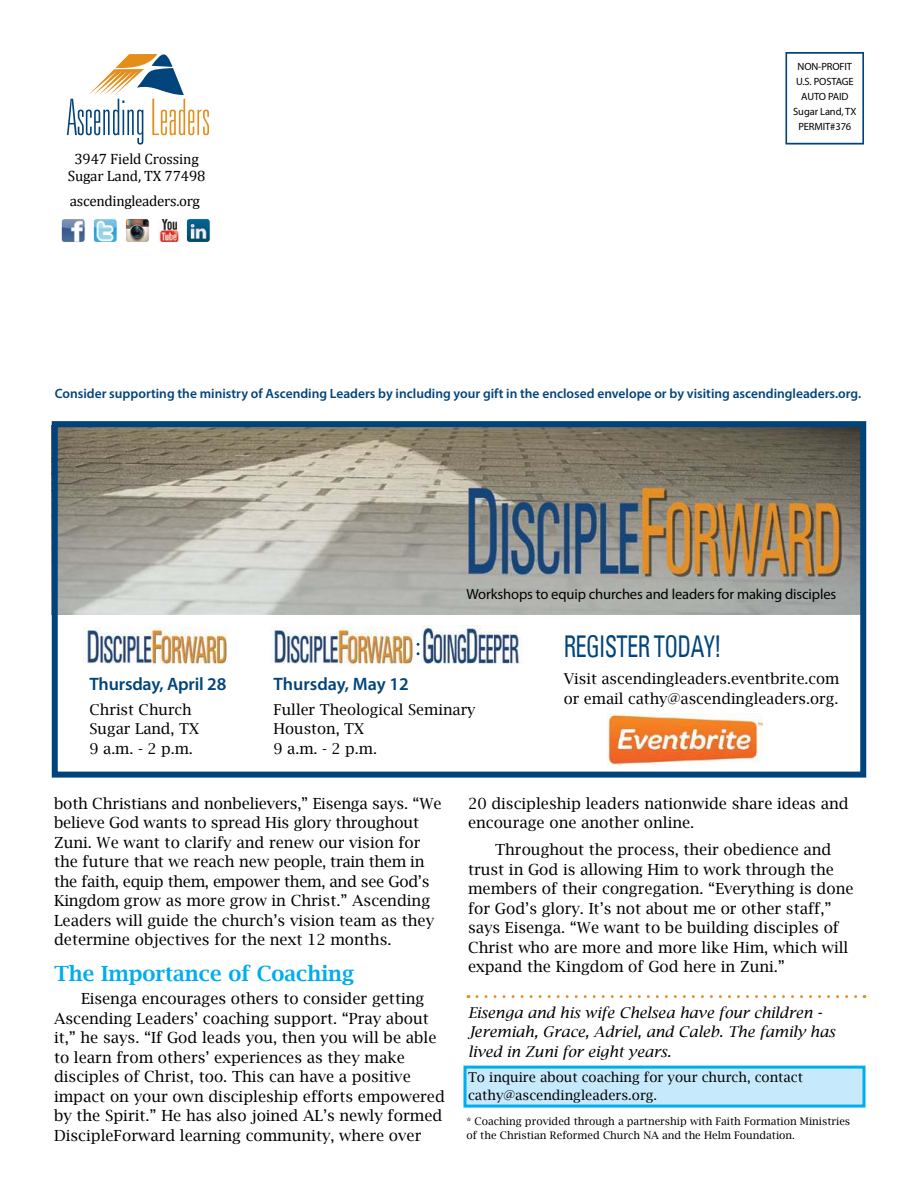
<style>
.page{position:relative;width:918px;height:1188px;background:#fff}
.page>*{position:absolute;margin:0;border:0;box-sizing:border-box;transform-origin:0 0}
.t1{font:30px "Univecon";letter-spacing:-.03em;color:#00447b;scale:.75 1}
.t2{font:600 21px "Lucida Bright";color:#00adef}
.t3{font:600 18px "Myriad Pro";letter-spacing:-.01em;color:#00447b}
.t4{font:15.3px/19.5px "Lucida Bright";color:#000}
.t5{font:15px/19.5px "Lucida Bright";color:#000}
.t6{font:italic 15px/19.5px "Lucida Bright";color:#000}
.t7{font:15px/16.5px "Cambria";letter-spacing:-.01em;color:#000;text-align:center}
.t8{font:14.7px "Myriad Pro";letter-spacing:-.01em;color:#000}
.t9{font:600 13.5px "Myriad Pro";color:#00447b}
.t10{font:13.5px/18px "Lucida Bright";color:#000}
.t11{font:10.5px/13.5px "Lucida Bright";color:#000}
.t12{font:10.5px/15px "Myriad Pro";letter-spacing:-.01em;color:#000;text-align:center}
</style>
<div class="page">
<img style="left:59px;top:428px;width:800px;height:187px">
<div style="left:464px;top:1066px;width:402px;height:42px;background:#c6eafb;border:3px solid #00adef"></div>
<svg style="left:785px;top:52px;width:79px;height:93px"></svg>
<svg style="left:67px;top:54px;width:142px;height:91px"></svg>
<img style="left:63px;top:220px;width:20px;height:21px">
<div style="left:61px;top:218px;width:24px;height:25px;border:1px solid #fff;border-radius:3px"></div>
<img style="left:95px;top:220px;width:21px;height:21px">
<div style="left:93px;top:218px;width:25px;height:25px;border:1px solid #fff;border-radius:3px"></div>
<img style="left:127px;top:220px;width:21px;height:21px">
<div style="left:125px;top:218px;width:25px;height:25px;border:1px solid #fff;border-radius:3px"></div>
<img style="left:159px;top:220px;width:20px;height:21px">
<div style="left:157px;top:218px;width:25px;height:25px;border:1px solid #fff;border-radius:3px"></div>
<img style="left:188px;top:220px;width:21px;height:21px">
<div style="left:186px;top:218px;width:25px;height:25px;border:1px solid #fff;border-radius:3px"></div>
<svg style="left:477px;top:995px;width:388px;height:3px"></svg>
<div style="left:52px;top:421px;width:814px;height:357px;border:6px solid #00447b"></div>
<img style="left:608px;top:714px;width:154px;height:51px">
<img style="left:84px;top:627px;width:144px;height:37px">
<img style="left:270px;top:627px;width:144px;height:37px">
<img style="left:421px;top:625px;width:99px;height:39px">
<p class="t7" style="left:68px;top:152px;width:139px">3947 Field Crossing<br>Sugar Land, TX 77498</p>
<p class="t7" style="left:70px;top:194px;width:132px">ascendingleaders.org</p>
<p class="t12" style="left:793px;top:60px;width:65px">NON-PROFIT<br>U.S. POSTAGE<br>AUTO PAID<br>Sugar Land, TX<br>PERMIT#376</p>
<p class="t9" style="left:55px;top:388px;width:808px">Consider supporting the ministry of Ascending Leaders by including your gift in the enclosed envelope or by visiting ascendingleaders.org.</p>
<p class="t3" style="left:90px;top:677px;width:138px">Thursday, April 28</p>
<p class="t5" style="left:90px;top:701px;width:111px">Christ Church<br>Sugar Land, TX<br>9 a.m. - 2 p.m.</p>
<p class="t8" style="left:466px;top:589px;width:371px">Workshops to equip churches and leaders for making disciples</p>
<p class="t3" style="left:274px;top:677px;width:137px">Thursday, May 12</p>
<p class="t5" style="left:274px;top:701px;width:203px">Fuller Theological Seminary<br>Houston, TX<br>9 a.m. - 2 p.m.</p>
<h1 class="t1" style="left:564px;top:629px;width:212px">REGISTER TODAY!</h1>
<p class="t5" style="left:564px;top:670px;width:277px">Visit ascendingleaders.eventbrite.com or email cathy@ascendingleaders.org.</p>
<p class="t4" style="left:54px;top:795px;width:389px">both Christians and nonbelievers,” Eisenga says. “We believe God wants to spread His glory throughout Zuni. We want to clarify and renew our vision for the future that we reach new people, train them in the faith, equip them, empower them, and see God’s Kingdom grow as more grow in Christ.” Ascending Leaders will guide the church’s vision team as they determine objectives for the next 12 months.</p>
<h2 class="t2" style="left:54px;top:965px;width:302px">The Importance of Coaching</h2>
<p class="t4" style="left:54px;top:990px;width:392px;text-indent:27px">Eisenga encourages others to consider getting Ascending Leaders’ coaching support. “Pray about it,” he says. “If God leads you, then you will be able to learn from others’ experiences as they make disciples of Christ, too. This can have a positive impact on your own discipleship efforts empowered by the Spirit.” He has also joined AL’s newly formed DiscipleForward learning community, where over</p>
<p class="t4" style="left:468px;top:795px;width:382px">20 discipleship leaders nationwide share ideas and encourage one another online.</p>
<p class="t4" style="left:468px;top:841px;width:387px;text-indent:27px">Throughout the process, their obedience and trust in God is allowing Him to work through the members of their congregation. “Everything is done for God’s glory. It’s not about me or other staff,” says Eisenga. “We want to be building disciples of Christ who are more and more like Him, which will expand the Kingdom of God here in Zuni.”</p>
<p class="t6" style="left:468px;top:1003px;width:369px">Eisenga and his wife Chelsea have four children -<br>Jeremiah, Grace, Adriel, and Caleb. The family has lived in Zuni for eight years.</p>
<p class="t10" style="left:468px;top:1069px;width:337px">To inquire about coaching for your church, contact cathy@ascendingleaders.org.</p>
<p class="t11" style="left:466px;top:1115px;width:385px">* Coaching provided through a partnership with Faith Formation Ministries of the Christian Reformed Church NA and the Helm Foundation.</p>
</div>
